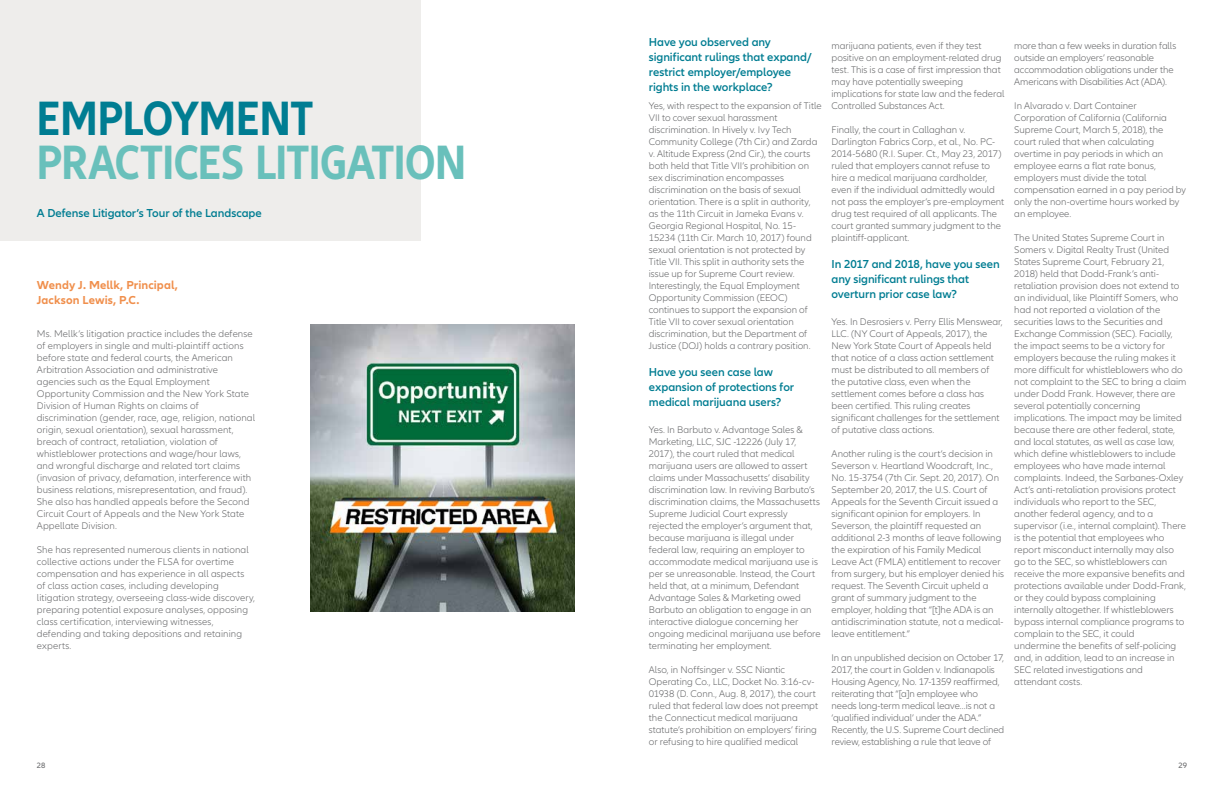
<style>
.page{position:relative;width:1224px;height:792px;background:#fff}
.page>*{position:absolute;margin:0;border:0;box-sizing:border-box;transform-origin:0 0}
.t1{font:700 condensed 50px "Allianz Neo";letter-spacing:-.015em;color:#69c0bb}
.t2{font:700 condensed 50px "Allianz Neo";color:#007d92}
.t3{font:600 12px/15px "Allianz Neo";letter-spacing:-.005em;color:#007d92}
.t4{font:700 12px/15px "Allianz Neo";letter-spacing:.01em;color:#f08f4c}
.t5{font:300 10px/12px "Allianz Neo";color:#646567}
.t6{font:8px "Allianz Neo";color:#646567}
</style>
<div class="page">
<div style="left:0;top:0;width:420px;height:241px;background:#eeedeb"></div>
<img style="left:311px;top:325px;width:264px;height:286px">
<h1 class="t2" style="left:37px;top:89px;width:279px">EMPLOYMENT</h1>
<h1 class="t1" style="left:37px;top:133px;width:431px">PRACTICES LITIGATION</h1>
<p class="t3" style="left:37px;top:206px;width:226px">A Defense Litigator’s Tour of the Landscape</p>
<p class="t4" style="left:37px;top:278px;width:143px">Wendy J. Mellk, Principal,<br>Jackson Lewis, P.C.</p>
<p class="t5" style="left:37px;top:328px;width:220px">Ms. Mellk’s litigation practice includes the defense of employers in single and multi-plaintiff actions before state and federal courts, the American Arbitration Association and administrative agencies such as the Equal Employment Opportunity Commission and the New York State Division of Human Rights on claims of discrimination (gender, race, age, religion, national origin, sexual orientation), sexual harassment, breach of contract, retaliation, violation of whistleblower protections and wage/hour laws, and wrongful discharge and related tort claims (invasion of privacy, defamation, interference with business relations, misrepresentation, and fraud).<br>She also has handled appeals before the Second Circuit Court of Appeals and the New York State Appellate Division.</p>
<p class="t5" style="left:37px;top:544px;width:220px">She has represented numerous clients in national collective actions under the FLSA for overtime compensation and has experience in all aspects of class action cases, including developing litigation strategy, overseeing class-wide discovery, preparing potential exposure analyses, opposing class certification, interviewing witnesses, defending and taking depositions and retaining experts.</p>
<p class="t3" style="left:649px;top:35px;width:164px">Have you observed any significant rulings that expand/ restrict employer/employee rights in the workplace?</p>
<p class="t5" style="left:649px;top:100px;width:174px">Yes, with respect to the expansion of Title VII to cover sexual harassment discrimination. In Hively v. Ivy Tech Community College (7th Cir.) and Zarda v. Altitude Express (2nd Cir.), the courts both held that Title VII’s prohibition on sex discrimination encompasses discrimination on the basis of sexual orientation. There is a split in authority, as the 11th Circuit in Jameka Evans v.<br>Georgia Regional Hospital, No. 15- 15234 (11th Cir. March 10, 2017) found sexual orientation is not protected by Title VII. This split in authority sets the issue up for Supreme Court review.<br>Interestingly, the Equal Employment Opportunity Commission (EEOC) continues to support the expansion of Title VII to cover sexual orientation discrimination, but the Department of Justice (DOJ) holds a contrary position.</p>
<p class="t3" style="left:649px;top:365px;width:147px">Have you seen case law expansion of protections for medical marijuana users?</p>
<p class="t5" style="left:649px;top:424px;width:173px">Yes. In Barbuto v. Advantage Sales &amp; Marketing, LLC, SJC -12226 (July 17, 2017), the court ruled that medical marijuana users are allowed to assert claims under Massachusetts’ disability discrimination law. In reviving Barbuto’s discrimination claims, the Massachusetts Supreme Judicial Court expressly rejected the employer’s argument that, because marijuana is illegal under federal law, requiring an employer to accommodate medical marijuana use is per se unreasonable. Instead, the Court held that, at a minimum, Defendant Advantage Sales &amp; Marketing owed Barbuto an obligation to engage in an interactive dialogue concerning her ongoing medicinal marijuana use before terminating her employment.</p>
<p class="t5" style="left:649px;top:664px;width:171px">Also, in Noffsinger v. SSC Niantic Operating Co., LLC, Docket No. 3:16-cv-01938 (D. Conn., Aug. 8, 2017), the court ruled that federal law does not preempt the Connecticut medical marijuana statute’s prohibition on employers’ firing or refusing to hire qualified medical</p>
<p class="t5" style="left:832px;top:40px;width:174px">marijuana patients, even if they test positive on an employment-related drug test. This is a case of first impression that may have potentially sweeping implications for state law and the federal Controlled Substances Act.</p>
<p class="t5" style="left:832px;top:124px;width:174px">Finally, the court in Callaghan v.<br>Darlington Fabrics Corp., et al., No. PC-2014-5680 (R.I. Super. Ct., May 23, 2017) ruled that employers cannot refuse to hire a medical marijuana cardholder, even if the individual admittedly would not pass the employer’s pre-employment drug test required of all applicants. The court granted summary judgment to the plaintiff-applicant.</p>
<p class="t3" style="left:832px;top:257px;width:170px">In 2017 and 2018, have you seen any significant rulings that overturn prior case law?</p>
<p class="t5" style="left:832px;top:316px;width:173px">Yes. In Desrosiers v. Perry Ellis Menswear, LLC. (NY Court of Appeals, 2017), the New York State Court of Appeals held that notice of a class action settlement must be distributed to all members of the putative class, even when the settlement comes before a class has been certified. This ruling creates significant challenges for the settlement of putative class actions.</p>
<p class="t5" style="left:832px;top:448px;width:174px">Another ruling is the court’s decision in Severson v. Heartland Woodcraft, Inc., No. 15-3754 (7th Cir. Sept. 20, 2017). On September 20, 2017, the U.S. Court of Appeals for the Seventh Circuit issued a significant opinion for employers. In Severson, the plaintiff requested an additional 2-3 months of leave following the expiration of his Family Medical Leave Act (FMLA) entitlement to recover from surgery, but his employer denied his request. The Seventh Circuit upheld a grant of summary judgment to the employer, holding that “[t]he ADA is an antidiscrimination statute, not a medical&shy;leave entitlement.”</p>
<p class="t5" style="left:832px;top:652px;width:174px">In an unpublished decision on October 17, 2017, the court in Golden v. Indianapolis Housing Agency, No. 17-1359 reaffirmed, reiterating that “[a]n employee who needs long-term medical leave…is not a ‘qualified individual’ under the ADA.” Recently, the U.S. Supreme Court declined review, establishing a rule that leave of</p>
<p class="t5" style="left:1014px;top:40px;width:164px">more than a few weeks in duration falls outside an employers’ reasonable accommodation obligations under the Americans with Disabilities Act (ADA).</p>
<p class="t5" style="left:1014px;top:100px;width:173px">In Alvarado v. Dart Container<br>Corporation of California (California<br>Supreme Court, March 5, 2018), the court ruled that when calculating overtime in pay periods in which an employee earns a flat rate bonus, employers must divide the total compensation earned in a pay period by only the non-overtime hours worked by an employee.</p>
<p class="t5" style="left:1014px;top:232px;width:174px">The United States Supreme Court in Somers v. Digital Realty Trust (United States Supreme Court, February 21, 2018) held that Dodd-Frank’s anti&shy;retaliation provision does not extend to an individual, like Plaintiff Somers, who had not reported a violation of the securities laws to the Securities and Exchange Commission (SEC). Facially, the impact seems to be a victory for employers because the ruling makes it more difficult for whistleblowers who do not complaint to the SEC to bring a claim under Dodd Frank. However, there are several potentially concerning implications. The impact may be limited because there are other federal, state, and local statutes, as well as case law, which define whistleblowers to include employees who have made internal complaints. Indeed, the Sarbanes-Oxley Act’s anti-retaliation provisions protect individuals who report to the SEC, another federal agency, and to a supervisor (i.e., internal complaint). There is the potential that employees who report misconduct internally may also go to the SEC, so whistleblowers can receive the more expansive benefits and protections available under Dodd-Frank, or they could bypass complaining internally altogether. If whistleblowers bypass internal compliance programs to complain to the SEC, it could<br>undermine the benefits of self-policing and, in addition, lead to an increase in SEC related investigations and attendant costs.</p>
<p class="t6" style="left:37px;top:761px;width:10px">28</p>
<p class="t6" style="left:1178px;top:761px;width:10px">29</p>
</div>
